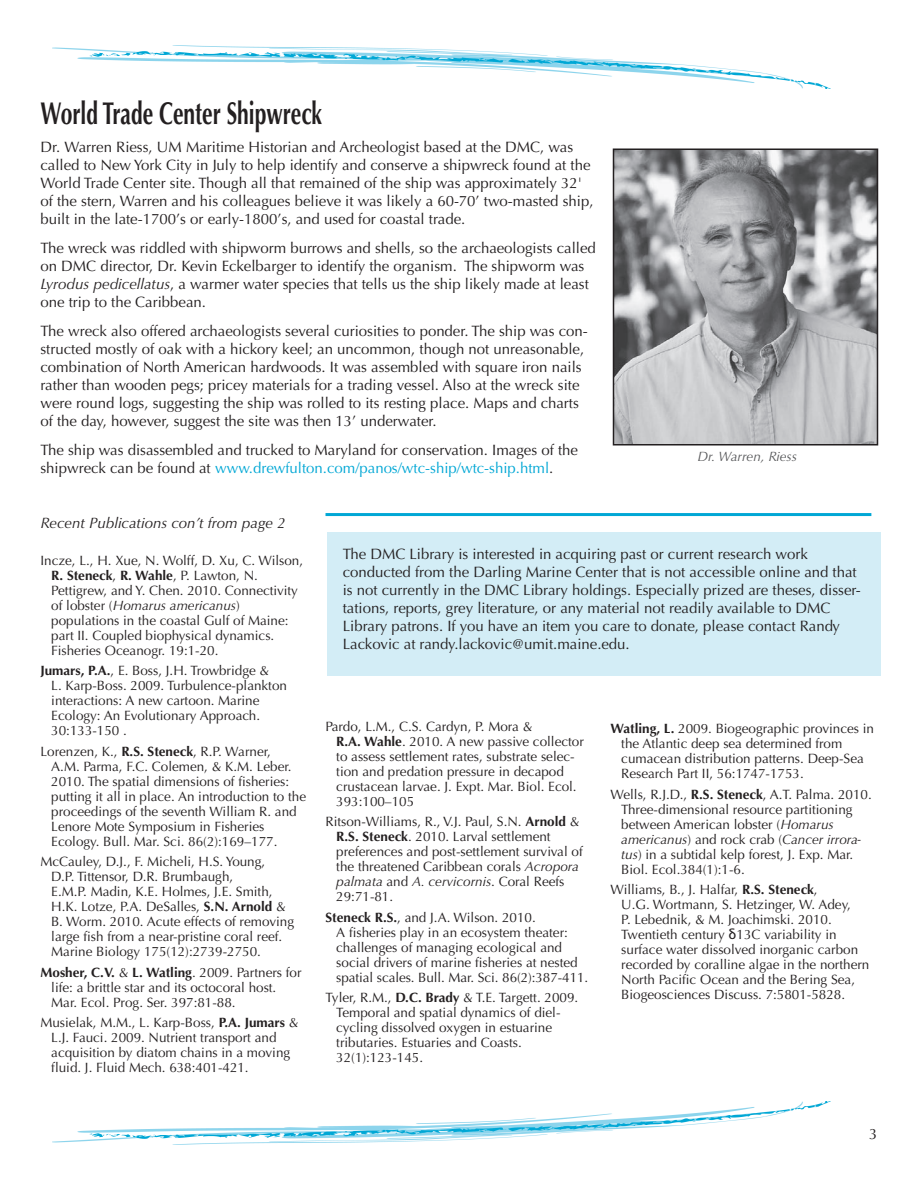
<style>
.page{position:relative;width:918px;height:1188px;background:#fff}
.page>*{position:absolute;margin:0;border:0;box-sizing:border-box;transform-origin:0 0}
.t1{font:700 31.5px "Optima";color:#231f20;scale:.67 1}
.t2{font:15px/18px "Optima";color:#231f20}
.t3{font:italic 15px "Optima";color:#231f20}
.t4{font:13.5px/15px "Optima";color:#231f20}
.t5{font:italic 13.5px "Optima";color:#57585a}
.s1{font-style:italic}
.s2{color:#00a7d5}
.s3{font-weight:700}
.s4{font-family:"Lucida Grande"}
</style>
<div class="page">
<img style="left:53px;top:45px;width:778px;height:44px">
<img style="left:53px;top:1101px;width:778px;height:44px">
<img style="left:616px;top:151px;width:259px;height:292px">
<div style="left:613px;top:148px;width:265px;height:298px;border:2px solid #231f20"></div>
<div style="left:328px;top:532px;width:553px;height:144px;background:#d3edf6"></div>
<hr style="left:326px;top:513px;width:545px;height:3px;background:#00a7d5">
<h1 class="t1" style="left:41px;top:100px;width:422px">World Trade Center Shipwreck</h1>
<p class="t2" style="left:40px;top:140px;width:555px">Dr. Warren Riess, UM Maritime Historian and Archeologist based at the DMC, was called to New York City in July to help identify and conserve a shipwreck found at the World Trade Center site. Though all that remained of the ship was approximately 32' of the stern, Warren and his colleagues believe it was likely a 60-70’ two-masted ship, built in the late-1700’s or early-1800’s, and used for coastal trade.</p>
<p class="t2" style="left:40px;top:240px;width:557px">The wreck was riddled with shipworm burrows and shells, so the archaeologists called on DMC director, Dr. Kevin Eckelbarger to identify the organism. The shipworm was <span class="s1">Lyrodus pedicellatus</span>, a warmer water species that tells us the ship likely made at least one trip to the Caribbean.</p>
<p class="t2" style="left:40px;top:323px;width:549px">The wreck also offered archaeologists several curiosities to ponder. The ship was con&shy;structed mostly of oak with a hickory keel; an uncommon, though not unreasonable, combination of North American hardwoods. It was assembled with square iron nails rather than wooden pegs; pricey materials for a trading vessel. Also at the wreck site were round logs, suggesting the ship was rolled to its resting place. Maps and charts of the day, however, suggest the site was then 13’ underwater.</p>
<p class="t2" style="left:40px;top:442px;width:539px">The ship was disassembled and trucked to Maryland for conservation. Images of the shipwreck can be found at <span class="s2">www.drewfulton.com/panos/wtc-ship/wtc-ship.html</span>.</p>
<p class="t5" style="left:698px;top:451px;width:101px">Dr. Warren, Riess</p>
<p class="t3" style="left:40px;top:517px;width:247px">Recent Publications con’t from page 2</p>
<p class="t4" style="left:51px;top:554px;width:253px;text-indent:-11px">Incze, L., H. Xue, N. Wolff, D. Xu, C. Wilson, <span class="s3">R. Steneck</span>, <span class="s3">R. Wahle</span>, P. Lawton, N.<br>Pettigrew, and Y. Chen. 2010. Connectivity of lobster (<span class="s1">Homarus americanus</span>) populations in the coastal Gulf of Maine: part II. Coupled biophysical dynamics.<br>Fisheries Oceanogr. 19:1-20.</p>
<p class="t4" style="left:51px;top:665px;width:237px;text-indent:-11px"><span class="s3">Jumars, P.A.</span>, E. Boss, J.H. Trowbridge &amp;<br>L. Karp-Boss. 2009. Turbulence-plankton interactions: A new cartoon. Marine Ecology: An Evolutionary Approach.<br>30:133-150 .</p>
<p class="t4" style="left:51px;top:745px;width:256px;text-indent:-11px">Lorenzen, K., <span class="s3">R.S. Steneck</span>, R.P. Warner,<br>A.M. Parma, F.C. Colemen, &amp; K.M. Leber.<br>2010. The spatial dimensions of fisheries: putting it all in place. An introduction to the proceedings of the seventh William R. and Lenore Mote Symposium in Fisheries Ecology. Bull. Mar. Sci. 86(2):169–177.</p>
<p class="t4" style="left:51px;top:855px;width:244px;text-indent:-11px">McCauley, D.J., F. Micheli, H.S. Young,<br>D.P. Tittensor, D.R. Brumbaugh,<br>E.M.P. Madin, K.E. Holmes, J.E. Smith, H.K. Lotze, P.A. DeSalles, <span class="s3">S.N. Arnold</span> &amp; B. Worm. 2010. Acute effects of removing large fish from a near-pristine coral reef.<br>Marine Biology 175(12):2739-2750.</p>
<p class="t4" style="left:51px;top:966px;width:252px;text-indent:-11px"><span class="s3">Mosher, C.V.</span> &amp; <span class="s3">L. Watling</span>. 2009. Partners for life: a brittle star and its octocoral host.<br>Mar. Ecol. Prog. Ser. 397:81-88.</p>
<p class="t4" style="left:51px;top:1016px;width:249px;text-indent:-11px">Musielak, M.M., L. Karp-Boss, <span class="s3">P.A. Jumars</span> &amp; L.J. Fauci. 2009. Nutrient transport and acquisition by diatom chains in a moving fluid. J. Fluid Mech. 638:401-421.</p>
<p class="t2" style="left:343px;top:546px;width:519px">The DMC Library is interested in acquiring past or current research work conducted from the Darling Marine Center that is not accessible online and that is not currently in the DMC Library holdings. Especially prized are theses, disser&shy;tations, reports, grey literature, or any material not readily available to DMC Library patrons. If you have an item you care to donate, please contact Randy Lackovic at randy.lackovic@umit.maine.edu.</p>
<p class="t4" style="left:336px;top:720px;width:249px;text-indent:-11px">Pardo, L.M., C.S. Cardyn, P. Mora &amp;<br><span class="s3">R.A. Wahle</span>. 2010. A new passive collector to assess settlement rates, substrate selec&shy;tion and predation pressure in decapod crustacean larvae. J. Expt. Mar. Biol. Ecol.<br>393:100–105</p>
<p class="t4" style="left:336px;top:815px;width:248px;text-indent:-11px">Ritson-Williams, R., V.J. Paul, S.N. <span class="s3">Arnold</span> &amp; <span class="s3">R.S. Steneck</span>. 2010. Larval settlement preferences and post-settlement survival of the threatened Caribbean corals <span class="s1">Acropora palmata</span> and <span class="s1">A. cervicornis</span>. Coral Reefs 29:71-81.</p>
<p class="t4" style="left:336px;top:911px;width:253px;text-indent:-11px"><span class="s3">Steneck R.S.</span>, and J.A. Wilson. 2010.<br>A fisheries play in an ecosystem theater: challenges of managing ecological and social drivers of marine fisheries at nested spatial scales. Bull. Mar. Sci. 86(2):387-411.</p>
<p class="t4" style="left:336px;top:991px;width:243px;text-indent:-11px">Tyler, R.M., <span class="s3">D.C. Brady</span> &amp; T.E. Targett. 2009.<br>Temporal and spatial dynamics of diel&shy;cycling dissolved oxygen in estuarine tributaries. Estuaries and Coasts.<br>32(1):123-145.</p>
<p class="t4" style="left:621px;top:722px;width:254px;text-indent:-11px"><span class="s3">Watling, L.</span> 2009. Biogeographic provinces in the Atlantic deep sea determined from cumacean distribution patterns. Deep-Sea Research Part II, 56:1747-1753.</p>
<p class="t4" style="left:621px;top:788px;width:252px;text-indent:-11px">Wells, R.J.D., <span class="s3">R.S. Steneck</span>, A.T. Palma. 2010.<br>Three-dimensional resource partitioning between American lobster (<span class="s1">Homarus americanus</span>) and rock crab (<span class="s1">Cancer irrora&shy;tus</span>) in a subtidal kelp forest, J. Exp. Mar.<br>Biol. Ecol.384(1):1-6.</p>
<p class="t4" style="left:621px;top:883px;width:250px;text-indent:-11px">Williams, B., J. Halfar, <span class="s3">R.S. Steneck</span>,<br>U.G. Wortmann, S. Hetzinger, W. Adey,<br>P. Lebednik, &amp; M. Joachimski. 2010.<br>Twentieth century <span class="s4">δ</span>13C variability in surface water dissolved inorganic carbon recorded by coralline algae in the northern North Pacific Ocean and the Bering Sea, Biogeosciences Discuss. 7:5801-5828.</p>
<p class="t2" style="left:869px;top:1126px;width:10px">3</p>
</div>
